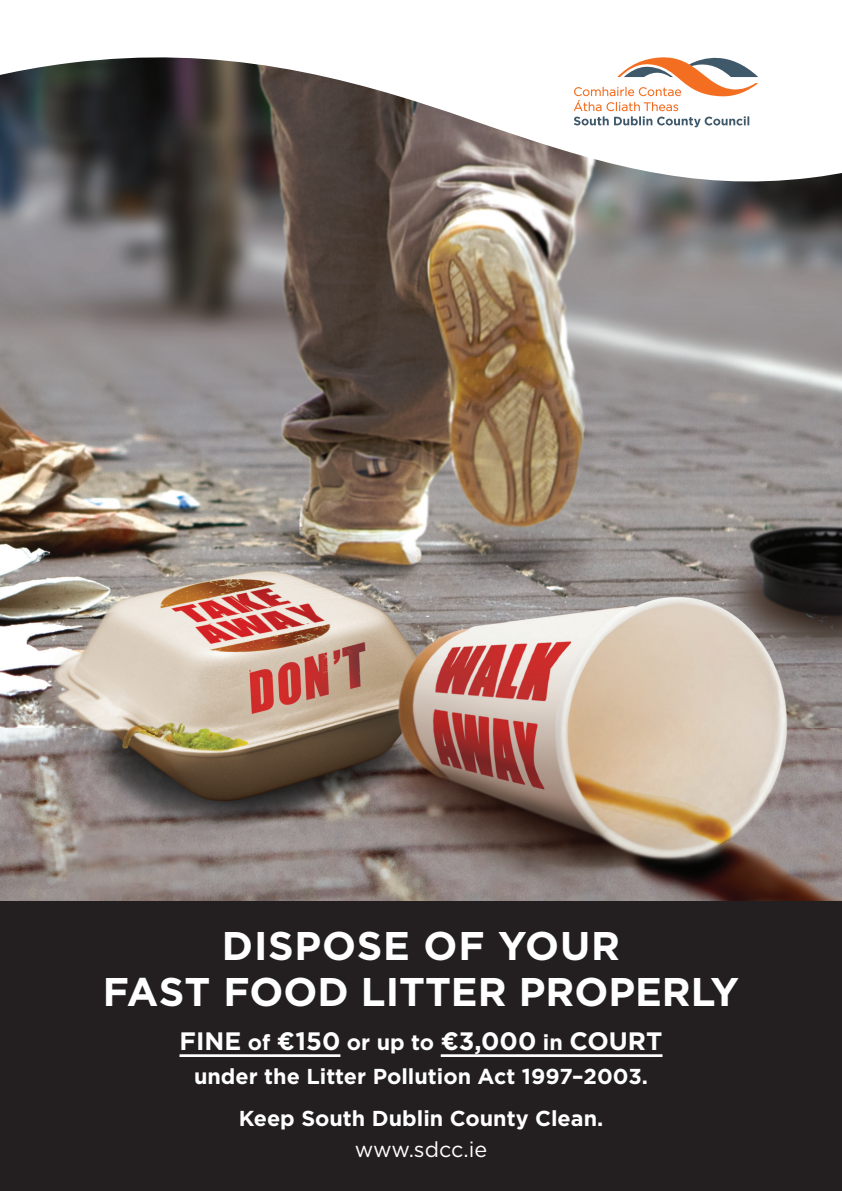
<style>
.page{position:relative;width:842px;height:1191px;background:#fff}
.page>*{position:absolute;margin:0;border:0;box-sizing:border-box;transform-origin:0 0}
.t1{font:700 40px/46px "Gotham";letter-spacing:.015em;color:#fff;text-align:center}
.t2{font:700 25.2px "Gotham";color:#fff}
.t3{font:700 21.6px "Gotham";color:#fff}
.t4{font:21.6px "Gotham";letter-spacing:-.005em;color:#fff}
.s1{font-size:21.6px}
</style>
<div class="page">
<img style="left:0;top:193px;width:842px;height:708px">
<div style="left:0;top:901px;width:842px;height:290px;background:#231f20"></div>
<svg style="left:0;top:57px;width:842px;height:136px"></svg>
<svg style="left:574px;top:58px;width:184px;height:69px"></svg>
<hr style="left:179px;top:1054px;width:161px;height:3px;background:#fff">
<hr style="left:441px;top:1054px;width:221px;height:3px;background:#fff">
<h1 class="t1" style="left:103px;top:922px;width:637px">Dispose of your<br>fast food litter properly</h1>
<p class="t2" style="left:179px;top:1024px;width:484px">Fine <span class="s1">of</span> €150 <span class="s1">or up to</span> €3,000 <span class="s1">in</span> Court</p>
<p class="t3" style="left:194px;top:1061px;width:455px">under the Litter Pollution Act 1997–2003.</p>
<p class="t3" style="left:239px;top:1103px;width:366px">Keep South Dublin County Clean.</p>
<p class="t4" style="left:355px;top:1135px;width:134px">www.sdcc.ie</p>
</div>
